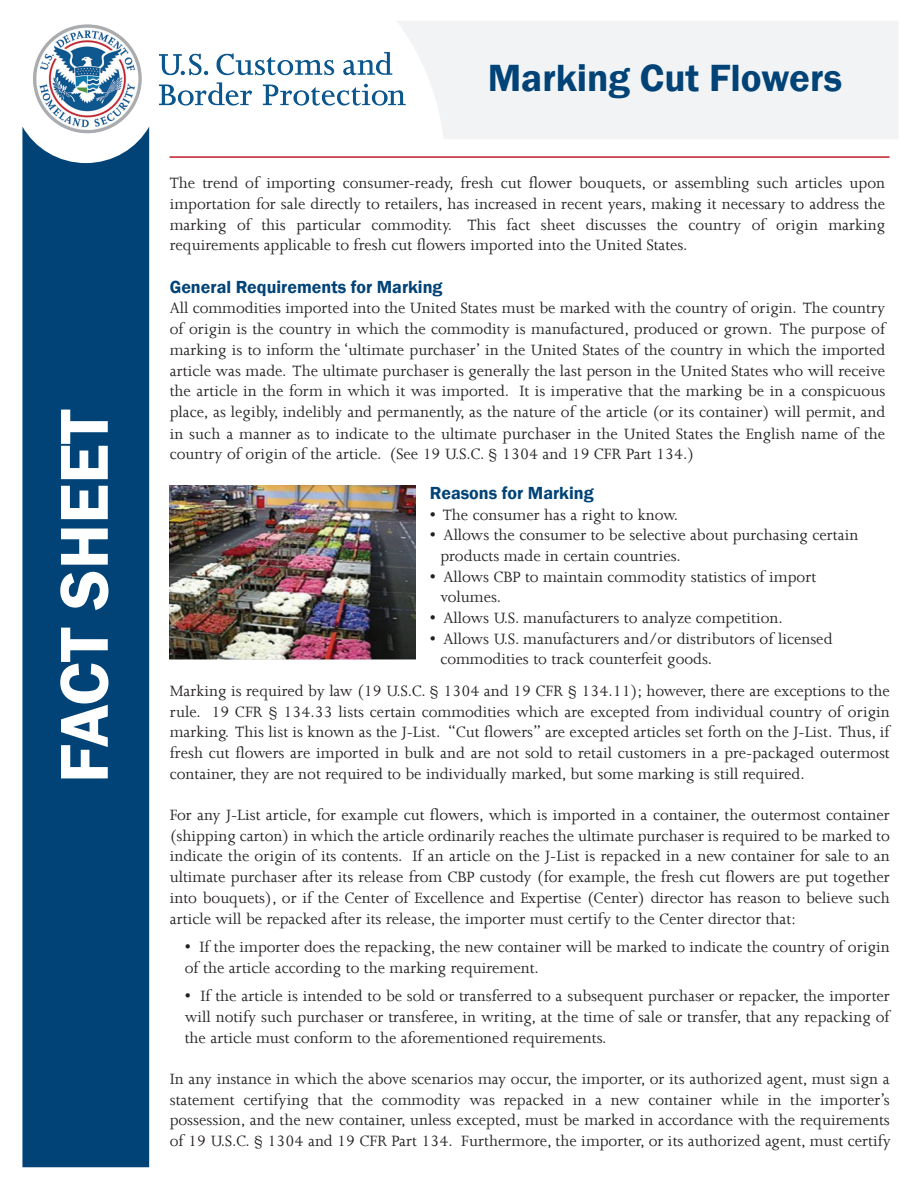
<style>
.page{position:relative;width:918px;height:1188px;background:#fff}
.page>*{position:absolute;margin:0;border:0;box-sizing:border-box;transform-origin:0 0}
.t1{font:600 39px "Franklin Gothic";color:#014377}
.t2{font:600 18px "Franklin Gothic";color:#014377}
.t3{font:17.25px/20.7px "Joanna";color:#231f20;text-align:justify}
.s1{font-size:18px}
</style>
<div class="page">
<hr style="left:170px;top:156px;width:720px;height:2px;background:#be1d2c">
<div style="left:423px;top:21px;width:475px;height:118px;background:#f2f3f4"></div>
<img style="left:22px;top:21px;width:401px;height:129px">
<div style="left:22px;top:127px;width:127px;height:1040px;background:#014377"></div>
<svg style="left:60px;top:628px;width:48px;height:150px"></svg>
<svg style="left:60px;top:572px;width:48px;height:38px"></svg>
<svg style="left:61px;top:529px;width:47px;height:36px"></svg>
<svg style="left:61px;top:486px;width:47px;height:33px"></svg>
<svg style="left:61px;top:410px;width:47px;height:69px"></svg>
<img style="left:170px;top:486px;width:245px;height:173px">
<p class="t1" style="left:488px;top:54px;width:356px">Marking Cut Flowers</p>
<p class="t3" style="left:170px;top:172px;width:717px">The trend of importing consumer-ready, fresh cut flower bouquets, or assembling such articles upon importation for sale directly to retailers, has increased in recent years, making it necessary to address the marking of this particular commodity. This fact sheet discusses the country of origin marking requirements applicable to fresh cut flowers imported into the United States.</p>
<p class="t2" style="left:170px;top:276px;width:274px">General Requirements for Marking</p>
<p class="t3" style="left:170px;top:297px;width:717px">All commodities imported into the United States must be marked with the country of origin. The country of origin is the country in which the commodity is manufactured, produced or grown. The purpose of marking is to inform the ‘ultimate purchaser’ in the United States of the country in which the imported article was made. The ultimate purchaser is generally the last person in the United States who will receive the article in the form in which it was imported. It is imperative that the marking be in a conspicuous place, as legibly, indelibly and permanently, as the nature of the article (or its container) will permit, and in such a manner as to indicate to the ultimate <span class="s1">purchas</span>er in the United States the English name of the country of origin of the article. (See 19 U.S.C. § 1304 and 19 CFR Part 134.)</p>
<p class="t2" style="left:430px;top:482px;width:165px">Reasons for Marking</p>
<p class="t3" style="left:430px;top:503px;width:250px">• The consumer has a right to know.</p>
<p class="t3" style="left:440px;top:524px;width:419px;text-indent:-10px">• Allows the consumer to be selective about purchasing certain products made in certain countries.</p>
<p class="t3" style="left:440px;top:566px;width:377px;text-indent:-10px">• Allows CBP to maintain commodity statistics of import volumes.</p>
<p class="t3" style="left:430px;top:607px;width:355px">• Allows U.S. manufacturers to analyze competition.</p>
<p class="t3" style="left:440px;top:628px;width:394px;text-indent:-10px">• Allows U.S. manufacturers and/or distributors of licensed commodities to track counterfeit goods.</p>
<p class="t3" style="left:170px;top:680px;width:722px">Marking is required by law (19 U.S.C. § 1304 and 19 CFR § 134.11); however, there are exceptions to the rule. 19 CFR § 134.33 lists certain commodities which are excepted from individual country of origin marking. This list is known as the J-List. “Cut flowers” are excepted articles set forth on the J-List. Thus, if fresh cut flowers are imported in bulk and are not sold to retail customers in a pre-packaged outermost container, they are not required to be individually marked, but some marking is still required.</p>
<p class="t3" style="left:170px;top:804px;width:722px">For any J-List article, for example cut flowers, which is imported in a container, the outermost container (shipping carton) in which the article ordinarily reaches the ultimate purchaser is required to be marked to indicate the origin of its contents. If an article on the J-List is repacked in a new container for sale to an ultimate purchaser after its release from CBP custody (for example, the fresh cut flowers are put together into bouquets), or if the Center of Excellence and Expertise (Center) director has reason to believe such article will be repacked after its release, the importer must certify to the Center director that:</p>
<p class="t3" style="left:185px;top:936px;width:707px">• If the importer does the repacking, the new container will be marked to indicate the country of origin of the article according to the marking requirement.</p>
<p class="t3" style="left:185px;top:985px;width:707px">• If the article is intended to be sold or transferred to a subsequent purchaser or repacker, the importer will notify such purchaser or transferee, in writing, at the time of sale or transfer, that any repacking of the article must conform to the aforementioned requirements.</p>
<p class="t3" style="left:170px;top:1068px;width:723px">In any instance in which the above scenarios may occur, the importer, or its authorized agent, must sign a statement certifying that the commodity was repacked in a new container while in the importer’s possession, and the new container, unless excepted, must be marked in accordance with the requirements of 19 U.S.C. § 1304 and 19 CFR Part 134. Furthermore, the importer, or its authorized agent, must certify</p>
</div>
